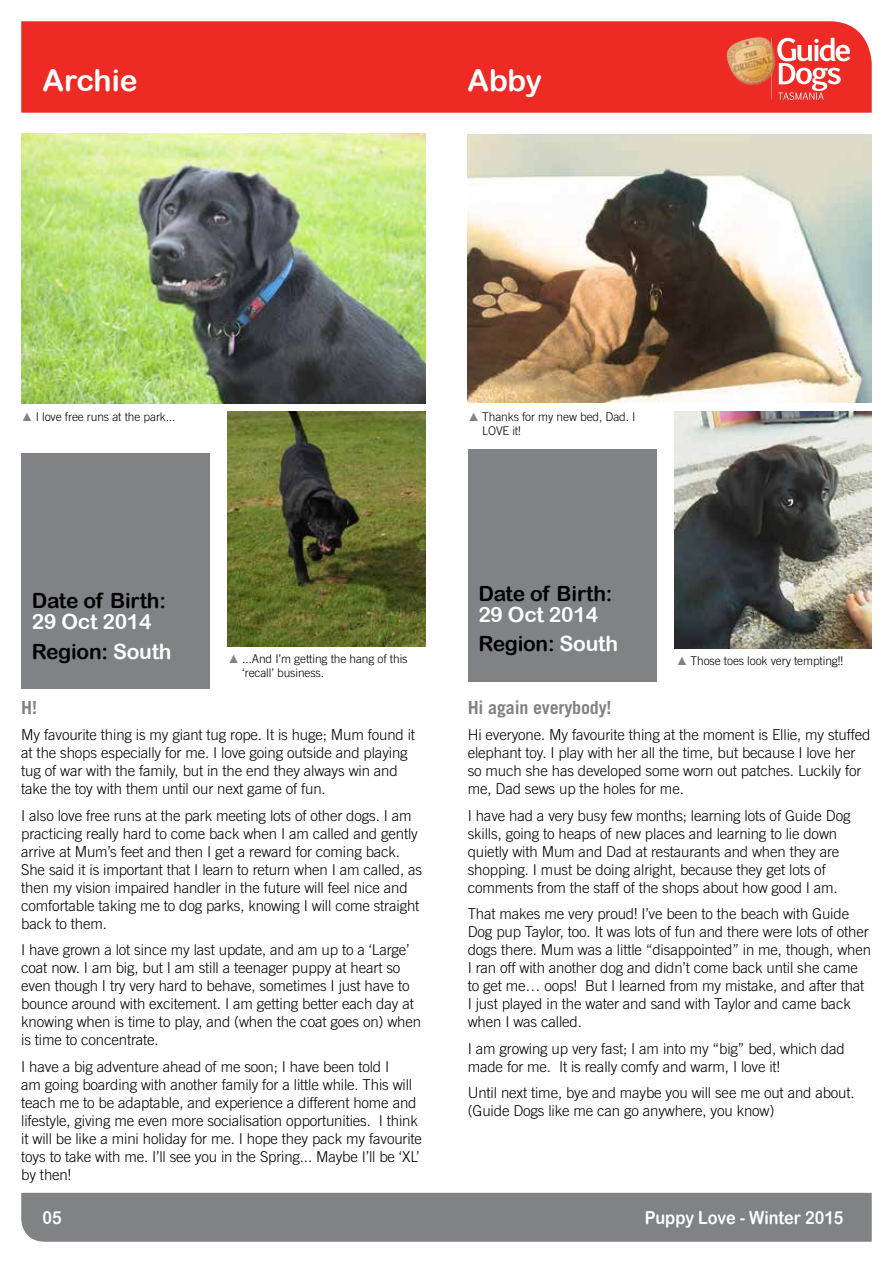
<style>
.page{position:relative;width:893px;height:1263px;background:#fff}
.page>*{position:absolute;margin:0;border:0;box-sizing:border-box;transform-origin:0 0}
.t1{font:30px "Arial Rounded MT Bold";letter-spacing:-.005em;color:#fff}
.t2{font:21px/29.5px "Arial Rounded MT Bold";letter-spacing:-.01em;color:#fff}
.t3{font:21px "Arial Rounded MT Bold";letter-spacing:-.01em;color:#000}
.t4{font:18px "Arial Rounded MT Bold";color:#fff;scale:.9 1}
.t5{font:700 18px "Trade Gothic LT Std";letter-spacing:-.01em;color:#808285}
.t6{font:300 15px/18px "Trade Gothic LT Std";letter-spacing:-.01em;color:#000}
.t7{font:300 12px/14.4px "Trade Gothic LT Std";letter-spacing:-.01em;color:#000}
.s1{font-family:"Arial";font-weight:400;color:#808285}
.s2{color:#000}
</style>
<div class="page">
<div style="left:21px;top:1193px;width:851px;height:49px;background:#808285"></div>
<div style="left:21px;top:21px;width:851px;height:92px;background:#ee2a25"></div>
<svg style="left:771px;top:38px;width:79px;height:62px"></svg>
<img style="left:723px;top:31px;width:60px;height:61px">
<div style="left:468px;top:449px;width:188px;height:232px;background:#808285"></div>
<img style="left:674px;top:412px;width:198px;height:236px">
<img style="left:468px;top:135px;width:404px;height:268px">
<div style="left:21px;top:453px;width:189px;height:236px;background:#808285"></div>
<img style="left:228px;top:412px;width:197px;height:235px">
<img style="left:21px;top:134px;width:404px;height:269px">
<h1 class="t1" style="left:43px;top:63px;width:97px">Archie</h1>
<h1 class="t1" style="left:468px;top:63px;width:76px">Abby</h1>
<p class="t7" style="left:21px;top:409px;width:156px"><span class="s1">▲</span> I love free runs at the park...</p>
<p class="t7" style="left:482px;top:409px;width:155px;text-indent:-14px"><span class="s1">▲</span> Thanks for my new bed, Dad. I<br>LOVE it!</p>
<h2 class="t3" style="left:32px;top:588px;width:136px">Date of Birth:</h2>
<h2 class="t2" style="left:32px;top:607px;width:141px">29 Oct 2014<br><span class="s2">Region:</span> South</h2>
<p class="t7" style="left:242px;top:651px;width:167px;text-indent:-14px"><span class="s1">▲</span> ...And I’m getting the hang of this ‘recall’ business.</p>
<p class="t5" style="left:21px;top:696px;width:17px">H!</p>
<p class="t6" style="left:21px;top:726px;width:395px">My favourite thing is my giant tug rope. It is huge; Mum found it at the shops especially for me. I love going outside and playing tug of war with the family, but in the end they always win and take the toy with them until our next game of fun.</p>
<p class="t6" style="left:21px;top:806px;width:402px">I also love free runs at the park meeting lots of other dogs. I am practicing really hard to come back when I am called and gently arrive at Mum’s feet and then I get a reward for coming back.<br>She said it is important that I learn to return when I am called, as then my vision impaired handler in the future will feel nice and comfortable taking me to dog parks, knowing I will come straight back to them.</p>
<p class="t6" style="left:21px;top:941px;width:401px">I have grown a lot since my last update, and am up to a ‘Large’ coat now. I am big, but I am still a teenager puppy at heart so even though I try very hard to behave, sometimes I just have to bounce around with excitement. I am getting better each day at knowing when is time to play, and (when the coat goes on) when is time to concentrate.</p>
<p class="t6" style="left:21px;top:1057px;width:402px">I have a big adventure ahead of me soon; I have been told I<br>am going boarding with another family for a little while. This will teach me to be adaptable, and experience a different home and lifestyle, giving me even more socialisation opportunities. I think it will be like a mini holiday for me. I hope they pack my favourite toys to take with me. I’ll see you in the Spring... Maybe I’ll be ‘XL’ by then!</p>
<h2 class="t3" style="left:478px;top:581px;width:136px">Date of Birth:</h2>
<h2 class="t2" style="left:478px;top:599px;width:141px">29 Oct 2014<br><span class="s2">Region:</span> South</h2>
<p class="t7" style="left:676px;top:654px;width:168px"><span class="s1">▲</span> Those toes look very tempting!!</p>
<p class="t5" style="left:468px;top:696px;width:145px">Hi again everybody!</p>
<p class="t6" style="left:468px;top:725px;width:404px">Hi everyone. My favourite thing at the moment is Ellie, my stuffed elephant toy. I play with her all the time, but because I love her so much she has developed some worn out patches. Luckily for me, Dad sews up the holes for me.</p>
<p class="t6" style="left:468px;top:806px;width:384px">I have had a very busy few months; learning lots of Guide Dog skills, going to heaps of new places and learning to lie down quietly with Mum and Dad at restaurants and when they are shopping. I must be doing alright, because they get lots of comments from the staff of the shops about how good I am.</p>
<p class="t6" style="left:468px;top:904px;width:405px">That makes me very proud! I’ve been to the beach with Guide Dog pup Taylor, too. It was lots of fun and there were lots of other dogs there. Mum was a little “disappointed” in me, though, when I ran off with another dog and didn’t come back until she came to get me… oops! But I learned from my mistake, and after that I just played in the water and sand with Taylor and came back when I was called.</p>
<p class="t6" style="left:468px;top:1039px;width:379px">I am growing up very fast; I am into my “big” bed, which dad made for me. It is really comfy and warm, I love it!</p>
<p class="t6" style="left:468px;top:1084px;width:388px">Until next time, bye and maybe you will see me out and about. (Guide Dogs like me can go anywhere, you know)</p>
<p class="t4" style="left:43px;top:1207px;width:23px">05</p>
<p class="t4" style="left:645px;top:1207px;width:222px">Puppy Love - Winter 2015</p>
</div>
